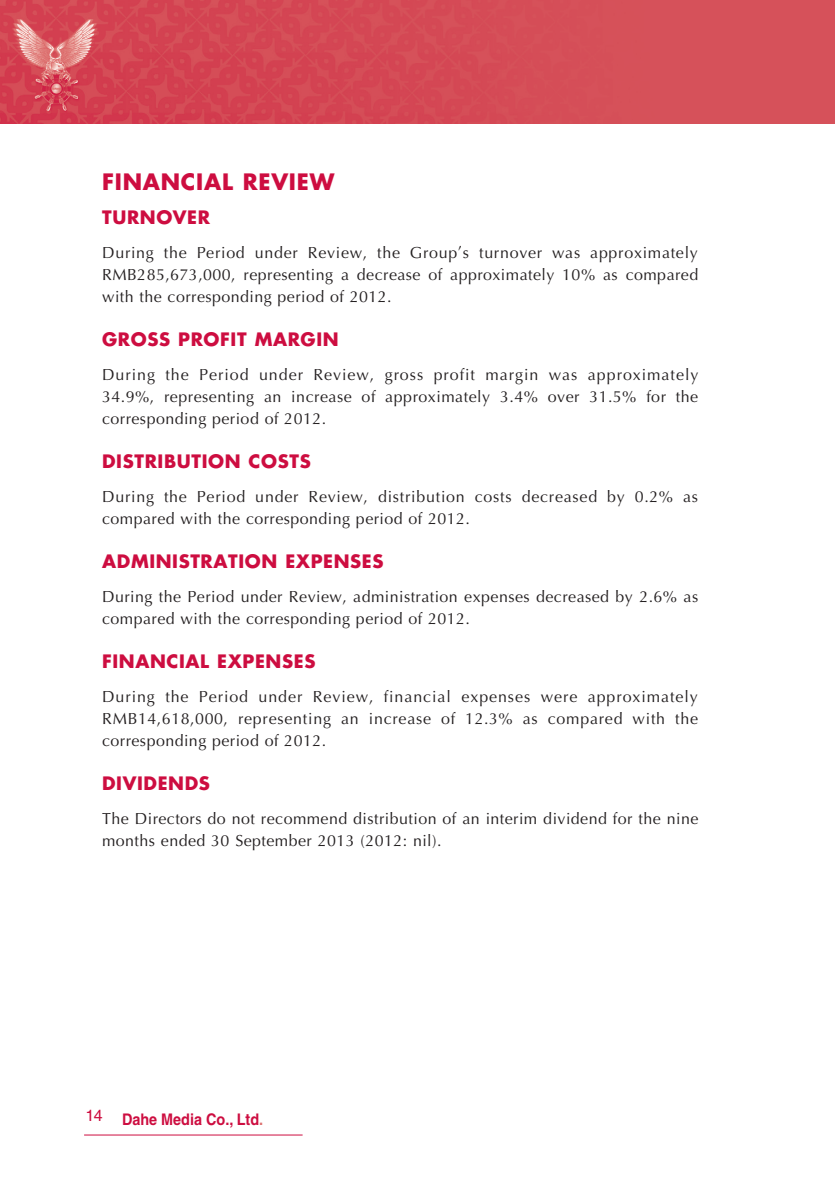
<style>
.page{position:relative;width:840px;height:1191px;background:#fff}
.page>*{position:absolute;margin:0;border:0;box-sizing:border-box;transform-origin:0 0}
._3__標題{font:700 22px "Futura Std";letter-spacing:.035em;color:#cd0d40}
._4__副標題{font:700 18px "Futura Std";letter-spacing:.035em;color:#cd0d40}
._1__內文{font:16px/22px "Optima LT Std";letter-spacing:.03em;color:#231f20;text-align:justify}
._1__內文-2{font:16px/22px "Optima LT Std";letter-spacing:.05em;color:#231f20}
.t1{font:700 16px "Helvetica LT Std";color:#cd0d40;scale:.9 1}
.s1{color:#dd706f}
</style>
<div class="page">
<img style="left:0;top:0;width:833px;height:123px">
<hr style="left:84px;top:1134px;width:218px;height:1px;background:#cd0d40">
<p class="_3__標題" style="left:102px;top:167px;width:233px">FINANCIAL REVIEW</p>
<p class="_4__副標題" style="left:102px;top:205px;width:109px">TURNOVER</p>
<p class="_1__內文" style="left:102px;top:242px;width:597px">During the Period under Review, the Group’s turnover was approximately RMB285,673,000, representing a decrease of approximately 10% as compared with the corresponding period of 2012.</p>
<p class="_4__副標題" style="left:102px;top:327px;width:238px">GROSS PROFIT MARGIN</p>
<p class="_1__內文" style="left:102px;top:364px;width:597px">During the Period under Review, gross profit margin was approximately 34.9%, representing an increase of approximately 3.4% over 31.5% for the corresponding period of 2012.</p>
<p class="_4__副標題" style="left:102px;top:449px;width:210px">DISTRIBUTION COSTS</p>
<p class="_1__內文-2" style="left:102px;top:486px;width:597px">During the Period under Review, distribution costs decreased by 0.2% as compared with the corresponding period of 2012.</p>
<p class="_4__副標題" style="left:102px;top:549px;width:283px">ADMINISTRATION EXPENSES</p>
<p class="_1__內文" style="left:102px;top:586px;width:597px">During the Period under Review, administration expenses decreased by 2.6% as compared with the corresponding period of 2012.</p>
<p class="_4__副標題" style="left:102px;top:649px;width:215px">FINANCIAL EXPENSES</p>
<p class="_1__內文" style="left:102px;top:686px;width:597px">During the Period under Review, financial expenses were approximately RMB14,618,000, representing an increase of 12.3% as compared with the corresponding period of 2012.</p>
<p class="_4__副標題" style="left:102px;top:771px;width:109px">DIVIDENDS</p>
<p class="_1__內文" style="left:102px;top:808px;width:597px">The Directors do not recommend distribution of an interim dividend for the nine months ended 30 September 2013 (2012: nil).</p>
<p class="t1" style="left:85px;top:1109px;width:199px"><sup>14</sup> Dahe Media Co., Ltd<span class="s1">.</span></p>
</div>
